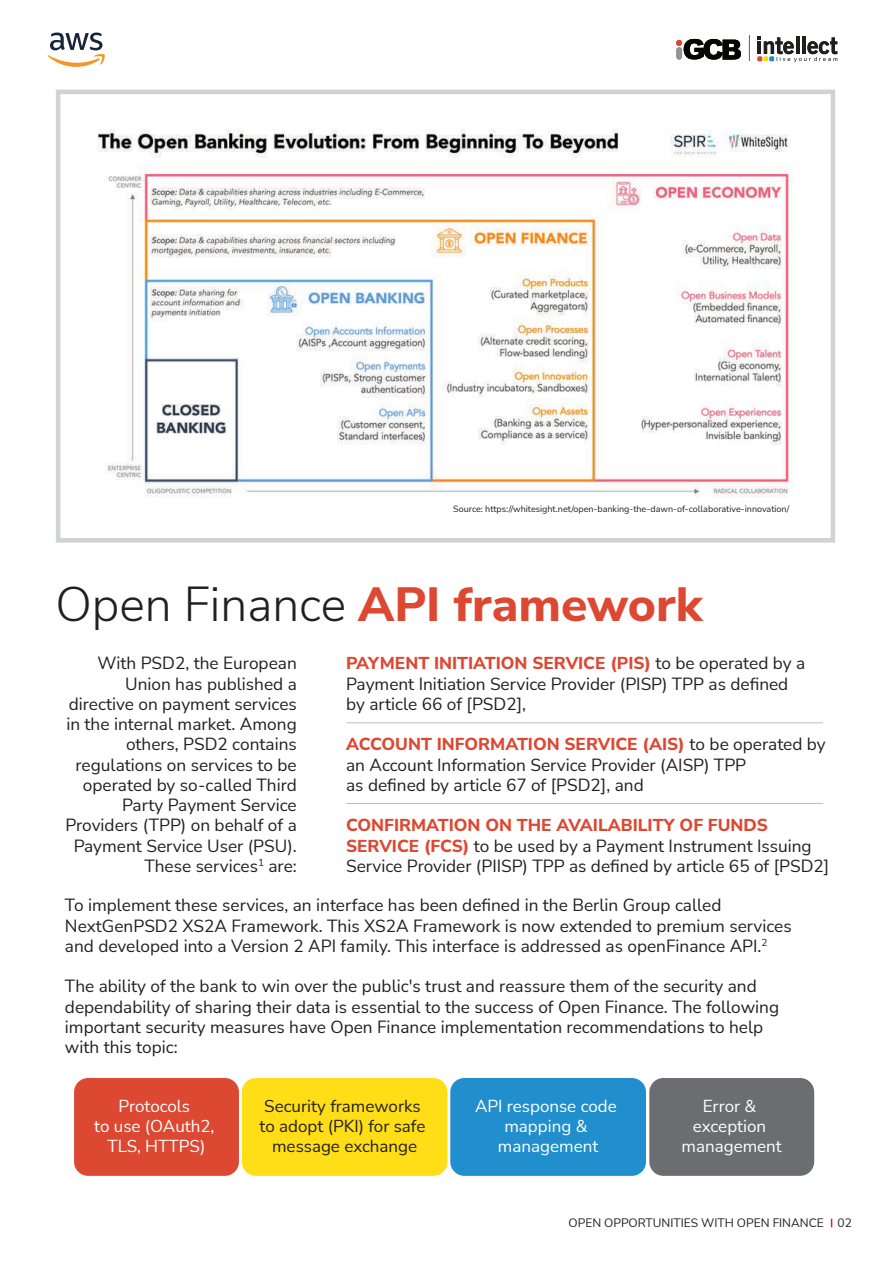
<style>
.page{position:relative;width:893px;height:1263px;background:#fff}
.page>*{position:absolute;margin:0;border:0;box-sizing:border-box;transform-origin:0 0}
.t1{font:800 48px "Nunito Sans";color:#dc4832}
.t2{font:17.25px/20.2px "Nunito Sans";color:#231f20}
.t3{font:16.95px/20px "Nunito Sans";color:#fff;text-align:center}
.t4{font:16.95px/20px "Nunito Sans";color:#231f20;text-align:center}
.t5{font:12px "Nunito Sans";color:#231f20}
.t6{font:9px "Nunito Sans";color:#231f20}
.s1{font-weight:300;color:#231f20}
.s2{font-weight:800;color:#dc4832}
</style>
<div class="page">
<div style="left:56px;top:90px;width:779px;height:453px;border:4px solid #d1d2d4"></div>
<img style="left:97px;top:129px;width:696px;height:369px">
<svg style="left:757px;top:37px;width:80px;height:25px"></svg>
<svg style="left:676px;top:39px;width:65px;height:21px"></svg>
<svg style="left:749px;top:35px;width:1px;height:26px"></svg>
<hr style="left:346px;top:722px;width:477px;height:1px;background:#bcbdc0">
<hr style="left:346px;top:803px;width:477px;height:1px;background:#bcbdc0">
<div style="left:74px;top:1078px;width:165px;height:98px;background:#dc4832;border-radius:14px"></div>
<div style="left:242px;top:1078px;width:205px;height:98px;background:#ffdd17;border-radius:14px"></div>
<div style="left:450px;top:1078px;width:196px;height:98px;background:#218ecd;border-radius:14px"></div>
<div style="left:649px;top:1078px;width:165px;height:98px;background:#6c6d70;border-radius:14px"></div>
<svg style="left:47px;top:33px;width:58px;height:34px"></svg>
<p class="t6" style="left:453px;top:503px;width:337px">Source: https://whitesight.net/open-banking-the-dawn-of-collaborative-innovation/</p>
<h1 class="t1" style="left:56px;top:571px;width:648px"><span class="s1">Open Finance</span> API framework</h1>
<p class="t2" style="left:65px;top:652px;width:233px;text-align:right">With PSD2, the European<br>Union has published a directive on payment services in the internal market. Among others, PSD2 contains regulations on services to be operated by so-called Third<br>Party Payment Service<br>Providers (TPP) on behalf of a<br>Payment Service User (PSU).<br>These services<sup>1</sup> are:</p>
<p class="t2" style="left:346px;top:652px;width:461px"><span class="s2">PAYMENT INITIATION SERVICE (PIS)</span> to be operated by a<br>Payment Initiation Service Provider (PISP) TPP as defined by article 66 of [PSD2],</p>
<p class="t2" style="left:346px;top:733px;width:481px"><span class="s2">ACCOUNT INFORMATION SERVICE (AIS)</span> to be operated by an Account Information Service Provider (AISP) TPP<br>as defined by article 67 of [PSD2], and</p>
<p class="t2" style="left:346px;top:814px;width:485px"><span class="s2">CONFIRMATION ON THE AVAILABILITY OF FUNDS<br>SERVICE (FCS)</span> to be used by a Payment Instrument Issuing<br>Service Provider (PIISP) TPP as defined by article 65 of [PSD2]</p>
<p class="t2" style="left:65px;top:894px;width:728px">To implement these services, an interface has been defined in the Berlin Group called<br>NextGenPSD2 XS2A Framework. This XS2A Framework is now extended to premium services and developed into a Version 2 API family. This interface is addressed as openFinance API.<sup>2</sup></p>
<p class="t2" style="left:65px;top:975px;width:716px">The ability of the bank to win over the public's trust and reassure them of the security and dependability of sharing their data is essential to the success of Open Finance. The following important security measures have Open Finance implementation recommendations to help with this topic:</p>
<p class="t3" style="left:94px;top:1095px;width:122px">Protocols<br>to use (OAuth2,<br>TLS, HTTPS)</p>
<p class="t4" style="left:260px;top:1095px;width:167px">Security frameworks to adopt (PKI) for safe message exchange</p>
<p class="t3" style="left:475px;top:1095px;width:143px">API response code mapping &amp; management</p>
<p class="t3" style="left:681px;top:1095px;width:102px">Error &amp; exception management</p>
<p class="t5" style="left:569px;top:1214px;width:285px">OPEN OPPORTUNITIES WITH OPEN FINANCE 02</p>
</div>
